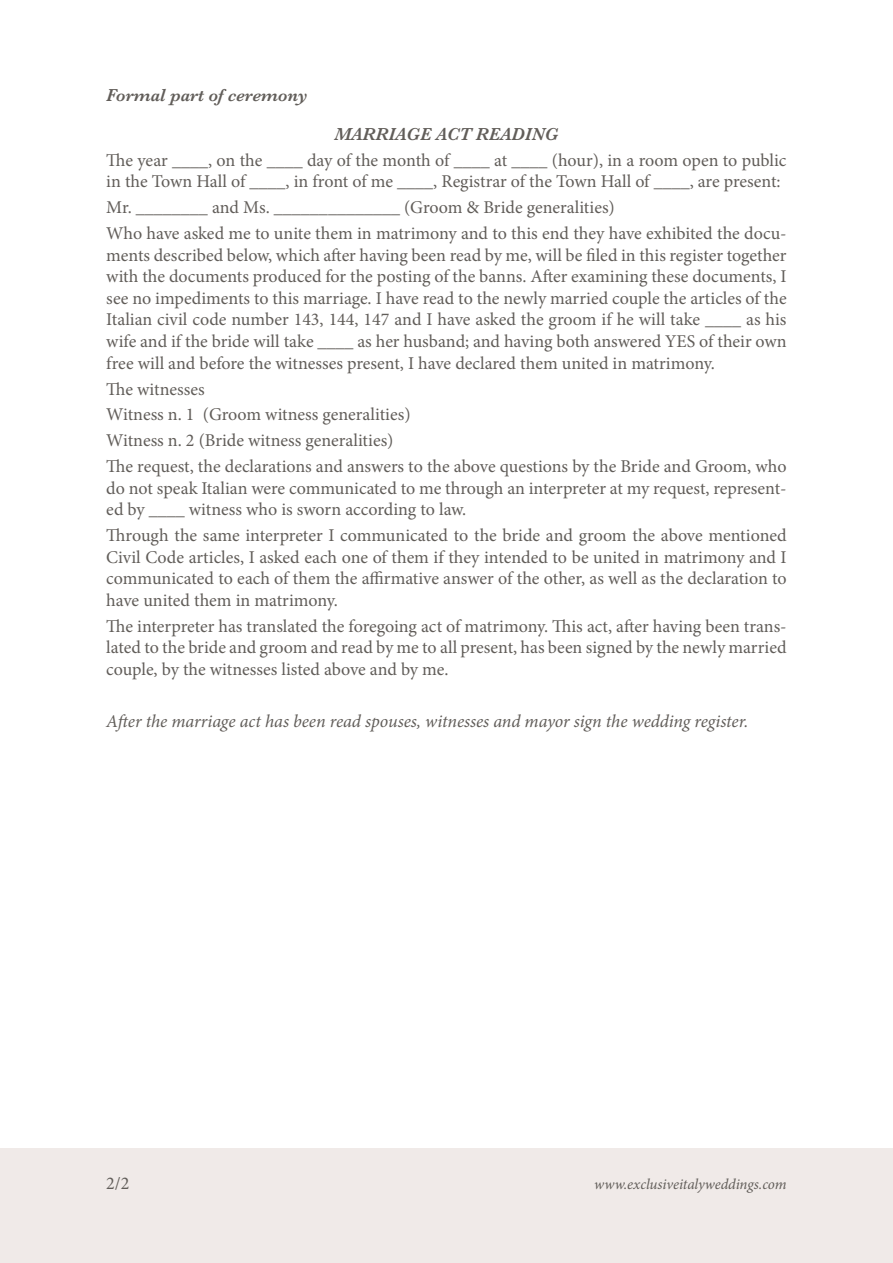
<style>
.page{position:relative;width:893px;height:1263px;background:#fff}
.page>*{position:absolute;margin:0;border:0;box-sizing:border-box;transform-origin:0 0}
.t1{font:18px/21.6px "Minion Pro";letter-spacing:-.005em;color:#615d59}
.t2{font:italic 18px "Minion Pro";letter-spacing:-.005em;color:#615d59}
.t3{font:italic 600 18px "Baskerville";color:#615d59}
.t4{font:italic 15px "Minion Pro";letter-spacing:-.005em;color:#615d59}
</style>
<div class="page">
<div style="left:0;top:1148px;width:893px;height:115px;background:#f0eae8"></div>
<p class="t3" style="left:106px;top:83px;width:203px">Formal part of ceremony</p>
<p class="t3" style="left:334px;top:122px;width:225px">MARRIAGE ACT READING</p>
<p class="t1" style="left:106px;top:149px;width:682px">The year ____, on the ____ day of the month of ____ at ____ (hour), in a room open to public in the Town Hall of ____, in front of me ____, Registrar of the Town Hall of ____, are present:</p>
<p class="t1" style="left:106px;top:195px;width:682px;line-height:25.8px">Mr. ________ and Ms. ______________ (Groom &amp; Bride generalities)<br>Who have asked me to unite them in matrimony and to this end they have exhibited the docu-</p>
<p class="t1" style="left:106px;top:244px;width:682px;text-align:justify">ments described below, which after having been read by me, will be filed in this register together with the documents produced for the posting of the banns. After examining these documents, I see no impediments to this marriage. I have read to the newly married couple the articles of the Italian civil code number 143, 144, 147 and I have asked the groom if he will take ____ as his wife and if the bride will take ____ as her husband; and having both answered YES of their own free will and before the witnesses present, I have declared them united in matrimony.</p>
<p class="t1" style="left:106px;top:376px;width:682px;line-height:25.8px">The witnesses<br>Witness n. 1 (Groom witness generalities)<br>Witness n. 2 (Bride witness generalities)<br>The request, the declarations and answers to the above questions by the Bride and Groom, who</p>
<p class="t1" style="left:106px;top:477px;width:682px">do not speak Italian were communicated to me through an interpreter at my request, represent&shy;ed by ____ witness who is sworn according to law.</p>
<p class="t1" style="left:106px;top:525px;width:682px;text-align:justify">Through the same interpreter I communicated to the bride and groom the above mentioned Civil Code articles, I asked each one of them if they intended to be united in matrimony and I communicated to each of them the affirmative answer of the other, as well as the declaration to have united them in matrimony.</p>
<p class="t1" style="left:106px;top:615px;width:682px;text-align:justify">The interpreter has translated the foregoing act of matrimony. This act, after having been trans&shy;lated to the bride and groom and read by me to all present, has been signed by the newly married couple, by the witnesses listed above and by me.</p>
<p class="t2" style="left:106px;top:709px;width:644px">After the marriage act has been read spouses, witnesses and mayor sign the wedding register.</p>
<p class="t1" style="left:106px;top:1172px;width:25px">2/2</p>
<p class="t4" style="left:594px;top:1174px;width:194px">www.exclusiveitalyweddings.com</p>
</div>
